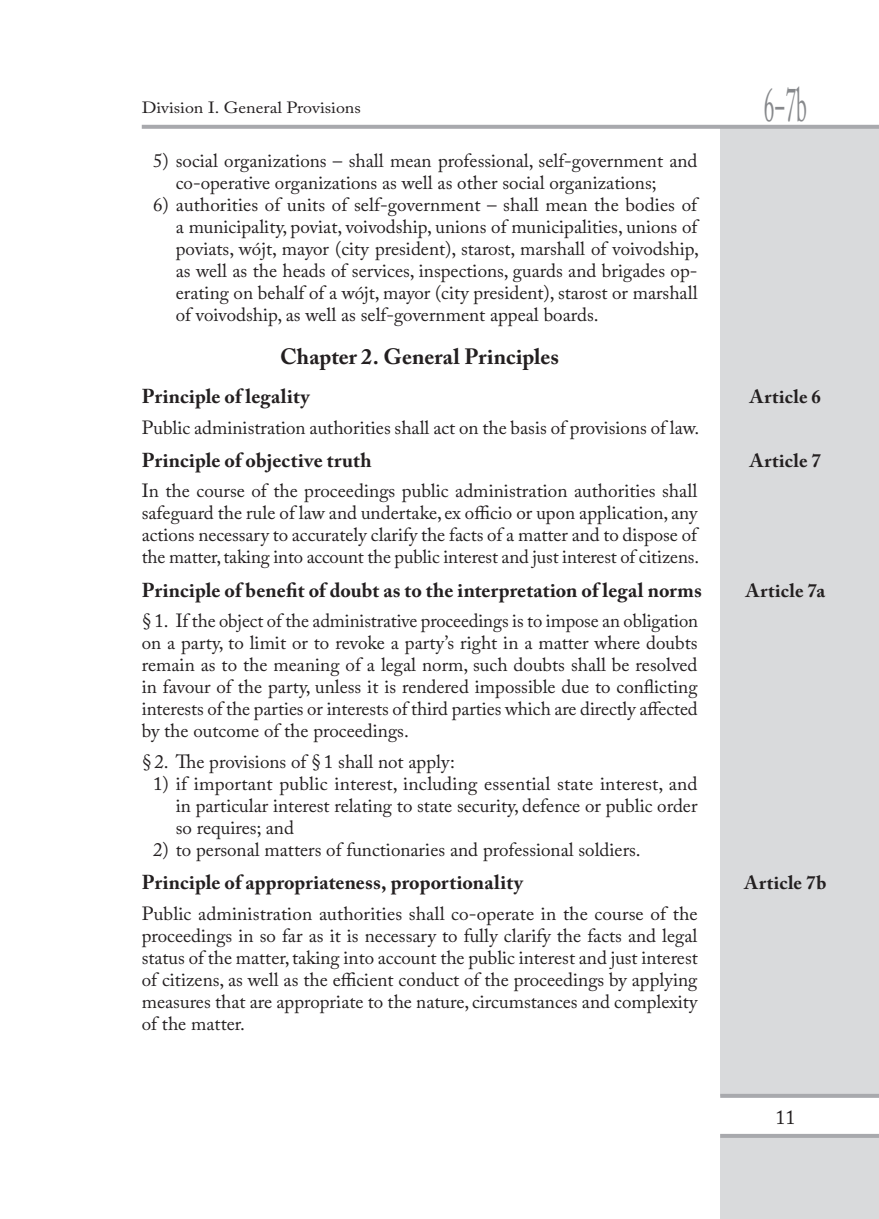
<style>
.page{position:relative;width:879px;height:1219px;background:#fff}
.page>*{position:absolute;margin:0;border:0;box-sizing:border-box;transform-origin:0 0}
.t1{font:48px "Adobe Caslon Pro";color:#87898c;scale:.45 1}
.aaa_rozdzial_ANG{font:700 22px "Adobe Caslon Pro";letter-spacing:.005em;color:#231f20}
.aaa_tytul_art_ANG{font:700 20px "Adobe Caslon Pro";letter-spacing:.005em;color:#231f20}
.t2{font:20px "Adobe Caslon Pro";color:#231f20}
.Body_text{font:19px/22px "Adobe Caslon Pro";color:#231f20;text-align:justify}
.aaa_podpunkt_1__ANG{font:19px/22px "Adobe Caslon Pro";color:#231f20;text-align:justify}
.aaa_tytul_art_ANG-2{font:700 19px "Adobe Caslon Pro";letter-spacing:.025em;color:#231f20}
.t3{font:16.2px "Adobe Caslon Pro";color:#231f20;scale:1.11 1}
</style>
<div class="page">
<div style="left:720px;top:127px;width:159px;height:969px;background:#d9dadc"></div>
<hr style="left:720px;top:1094px;width:159px;height:4px;background:#a8a9ad">
<div style="left:720px;top:1134px;width:159px;height:85px;background:#d9dadc"></div>
<hr style="left:720px;top:1134px;width:159px;height:4px;background:#a8a9ad">
<svg style="left:142px;top:125px;width:737px;height:4px;background:#acacb0"></svg>
<p class="t3" style="left:142px;top:98px;width:199px">Division I. General Provisions</p>
<h1 class="t1" style="left:764px;top:76px;width:98px">6‒7b</h1>
<p class="aaa_podpunkt_1__ANG" style="left:176px;top:149px;width:523px;text-indent:-23px">5) social organizations – shall mean professional, self-government and co-operative organizations as well as other social organizations;</p>
<p class="aaa_podpunkt_1__ANG" style="left:176px;top:193px;width:524px;text-indent:-23px">6) authorities of units of self-government – shall mean the bodies of a municipality, poviat, voivodship, unions of municipalities, unions of poviats, wójt, mayor (city president), starost, marshall of voivodship, as well as the heads of services, inspections, guards and brigades op&shy;erating on behalf of a wójt, mayor (city president), starost or marshall of voivodship, as well as self-government appeal boards.</p>
<p class="aaa_rozdzial_ANG" style="left:280px;top:344px;width:280px">Chapter 2. General Principles</p>
<p class="aaa_tytul_art_ANG" style="left:142px;top:384px;width:169px">Principle of legality</p>
<p class="aaa_tytul_art_ANG-2" style="left:750px;top:385px;width:73px">Article 6</p>
<p class="Body_text" style="left:142px;top:416px;width:559px">Public administration authorities shall act on the basis of provisions of law.</p>
<p class="aaa_tytul_art_ANG" style="left:142px;top:448px;width:231px">Principle of objective truth</p>
<p class="aaa_tytul_art_ANG-2" style="left:750px;top:449px;width:73px">Article 7</p>
<p class="Body_text" style="left:142px;top:480px;width:559px">In the course of the proceedings public administration authorities shall safeguard the rule of law and undertake, ex officio or upon application, any actions necessary to accurately clarify the facts of a matter and to dispose of the matter, taking into account the public interest and just interest of citizens.</p>
<p class="aaa_tytul_art_ANG" style="left:142px;top:578px;width:561px">Principle of benefit of doubt as to the interpretation of legal norms</p>
<p class="aaa_tytul_art_ANG-2" style="left:746px;top:579px;width:81px">Article 7a</p>
<p class="Body_text" style="left:142px;top:610px;width:558px">§ 1. If the object of the administrative proceedings is to impose an obligation on a party, to limit or to revoke a party’s right in a matter where doubts remain as to the meaning of a legal norm, such doubts shall be resolved in favour of the party, unless it is rendered impossible due to conflicting interests of the parties or interests of third parties which are directly affected by the outcome of the proceedings.</p>
<p class="Body_text" style="left:142px;top:750px;width:315px">§2. The provisions of §1 shall not apply:</p>
<p class="aaa_podpunkt_1__ANG" style="left:176px;top:772px;width:523px;text-indent:-23px">1) if important public interest, including essential state interest, and in particular interest relating to state security, defence or public order so requires; and</p>
<p class="aaa_podpunkt_1__ANG" style="left:153px;top:838px;width:489px">2) to personal matters of functionaries and professional soldiers.</p>
<p class="aaa_tytul_art_ANG" style="left:142px;top:870px;width:383px">Principle of appropriateness, proportionality</p>
<p class="aaa_tytul_art_ANG-2" style="left:744px;top:871px;width:84px">Article 7b</p>
<p class="Body_text" style="left:142px;top:902px;width:557px">Public administration authorities shall co-operate in the course of the proceedings in so far as it is necessary to fully clarify the facts and legal status of the matter, taking into account the public interest and just interest of citizens, as well as the efficient conduct of the proceedings by applying measures that are appropriate to the nature, circumstances and complexity of the matter.</p>
<p class="t2" style="left:775px;top:1105px;width:21px">11</p>
</div>
